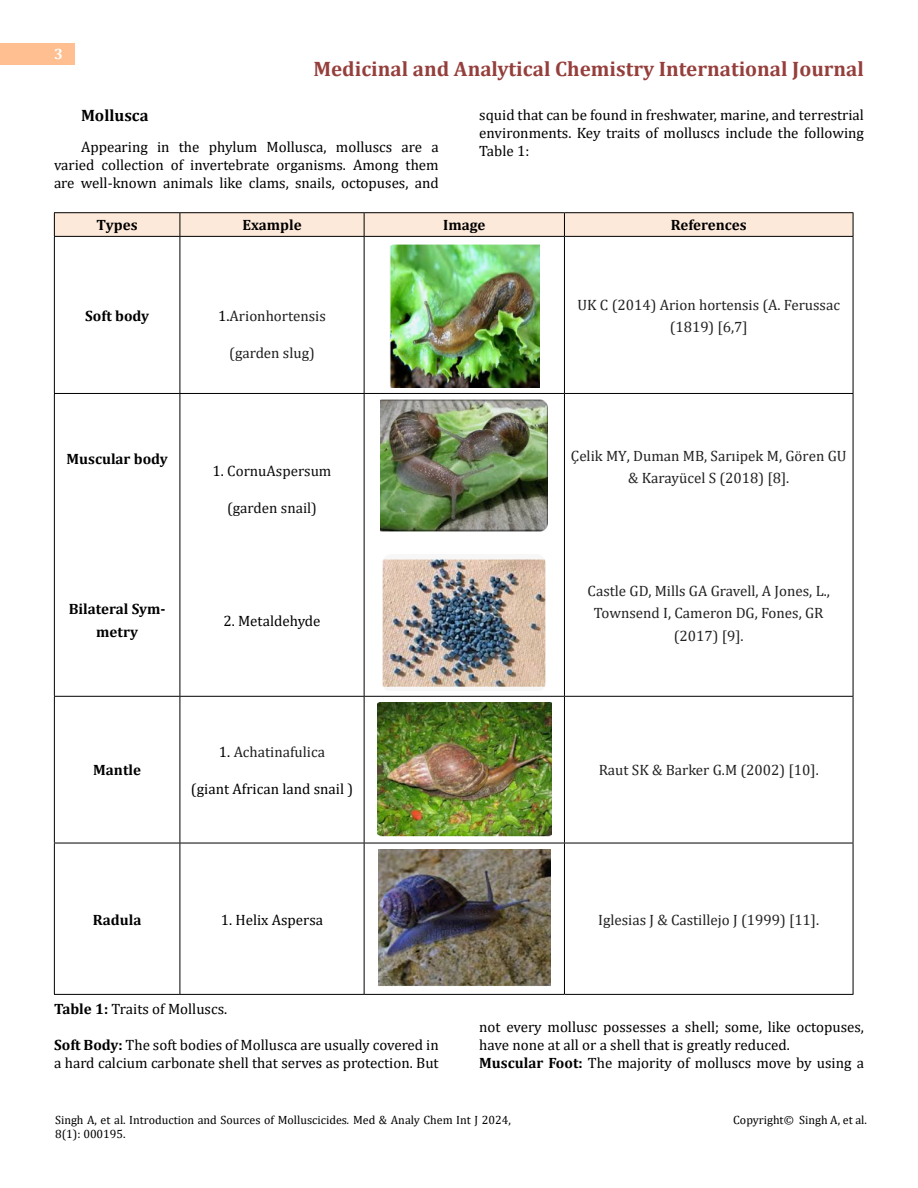
<style>
.page{position:relative;width:918px;height:1188px;background:#fff}
.page>*{position:absolute;margin:0;border:0;box-sizing:border-box;transform-origin:0 0}
.t1{font:700 21px "Cambria";color:#953f3c}
.t2{font:700 16.5px "Cambria";color:#000}
.t3{font:15px/18px "Cambria";color:#000;text-align:justify}
.t4{font:15px/22.5px "Cambria";color:#222;text-align:center}
.t5{font:700 15px/22.5px "Cambria";color:#000;text-align:center}
.t6{font:15px "Cambria";color:#1f1f1f}
.t7{font:15px "Cambria";color:#0d0d0d}
.t8{font:700 15px "Cambria";color:#fff}
.t9{font:12px/14.4px "Cambria";color:#000}
.s1{color:#000}
.s2{font-weight:700}
.s3{font-style:italic}
</style>
<div class="page">
<div style="left:0;top:43px;width:75px;height:21px;background:#ffbf91"></div>
<hr style="left:54px;top:212px;width:126px;height:1px;background:#000">
<hr style="left:180px;top:212px;width:184px;height:1px;background:#000">
<hr style="left:364px;top:212px;width:200px;height:1px;background:#000">
<hr style="left:564px;top:212px;width:289px;height:1px;background:#000">
<svg style="left:54px;top:213px;width:800px;height:23px;background:#f8e4d4"></svg>
<hr style="left:54px;top:236px;width:126px;height:1px;background:#000">
<hr style="left:54px;top:237px;width:1px;height:156px;background:#000">
<hr style="left:180px;top:236px;width:184px;height:1px;background:#000">
<hr style="left:180px;top:237px;width:1px;height:156px;background:#000">
<hr style="left:364px;top:236px;width:200px;height:1px;background:#000">
<hr style="left:364px;top:237px;width:1px;height:156px;background:#000">
<hr style="left:564px;top:236px;width:289px;height:1px;background:#000">
<hr style="left:564px;top:237px;width:1px;height:156px;background:#000">
<hr style="left:853px;top:237px;width:1px;height:156px;background:#000">
<hr style="left:54px;top:393px;width:126px;height:1px;background:#000">
<hr style="left:54px;top:394px;width:1px;height:302px;background:#000">
<hr style="left:180px;top:393px;width:184px;height:1px;background:#000">
<hr style="left:180px;top:394px;width:1px;height:302px;background:#000">
<hr style="left:364px;top:393px;width:200px;height:1px;background:#000">
<hr style="left:364px;top:394px;width:1px;height:302px;background:#000">
<hr style="left:564px;top:393px;width:289px;height:1px;background:#000">
<hr style="left:564px;top:394px;width:1px;height:302px;background:#000">
<hr style="left:853px;top:394px;width:1px;height:302px;background:#000">
<hr style="left:54px;top:696px;width:126px;height:1px;background:#000">
<hr style="left:54px;top:697px;width:1px;height:146px;background:#000">
<hr style="left:180px;top:696px;width:184px;height:1px;background:#000">
<hr style="left:180px;top:697px;width:1px;height:146px;background:#000">
<hr style="left:364px;top:696px;width:200px;height:1px;background:#000">
<hr style="left:364px;top:697px;width:1px;height:146px;background:#000">
<hr style="left:564px;top:696px;width:289px;height:1px;background:#000">
<hr style="left:564px;top:697px;width:1px;height:146px;background:#000">
<hr style="left:853px;top:697px;width:1px;height:146px;background:#000">
<hr style="left:54px;top:843px;width:126px;height:1px;background:#000">
<hr style="left:54px;top:843px;width:1px;height:151px;background:#000">
<hr style="left:180px;top:843px;width:184px;height:1px;background:#000">
<hr style="left:180px;top:843px;width:1px;height:151px;background:#000">
<hr style="left:364px;top:843px;width:200px;height:1px;background:#000">
<hr style="left:364px;top:843px;width:1px;height:151px;background:#000">
<hr style="left:564px;top:843px;width:289px;height:1px;background:#000">
<hr style="left:564px;top:843px;width:1px;height:151px;background:#000">
<hr style="left:853px;top:843px;width:1px;height:151px;background:#000">
<hr style="left:54px;top:994px;width:126px;height:1px;background:#000">
<hr style="left:180px;top:994px;width:184px;height:1px;background:#000">
<hr style="left:364px;top:994px;width:200px;height:1px;background:#000">
<hr style="left:564px;top:994px;width:289px;height:1px;background:#000">
<img style="left:390px;top:244px;width:149px;height:143px">
<img style="left:381px;top:399px;width:167px;height:133px">
<img style="left:383px;top:559px;width:163px;height:128px">
<img style="left:377px;top:702px;width:175px;height:135px">
<img style="left:378px;top:849px;width:173px;height:137px">
<p class="t8" style="left:54px;top:44px;width:10px">3</p>
<h1 class="t1" style="left:313px;top:54px;width:552px">Medicinal and Analytical Chemistry International Journal</h1>
<p class="t2" style="left:81px;top:104px;width:69px">Mollusca</p>
<p class="t3" style="left:54px;top:138px;width:386px;text-indent:27px">Appearing in the phylum Mollusca, molluscs are a varied collection of invertebrate organisms. Among them are well-known animals like clams, snails, octopuses, and</p>
<p class="t3" style="left:479px;top:105px;width:386px">squid that can be found in freshwater, marine, and terrestrial environments. Key traits of molluscs include the following Table 1:</p>
<p class="t5" style="left:97px;top:214px;width:42px">Types</p>
<p class="t5" style="left:242px;top:214px;width:61px">Example</p>
<p class="t5" style="left:443px;top:214px;width:44px">Image</p>
<p class="t5" style="left:671px;top:214px;width:77px">References</p>
<p class="t5" style="left:85px;top:304px;width:65px">Soft body</p>
<p class="t6" style="left:218px;top:307px;width:109px"><span class="s1">1.</span>Arionhortensis</p>
<p class="t6" style="left:229px;top:344px;width:87px">(garden slug)</p>
<p class="t5" style="left:66px;top:448px;width:103px">Muscular body</p>
<p class="t5" style="left:69px;top:598px;width:98px">Bilateral Sym&shy;metry</p>
<p class="t7" style="left:213px;top:462px;width:120px"><span class="s1">1.</span> CornuAspersum</p>
<p class="t7" style="left:227px;top:499px;width:91px">(garden snail)</p>
<p class="t3" style="left:223px;top:612px;width:99px">2. Metaldehyde</p>
<p class="t5" style="left:93px;top:759px;width:49px">Mantle</p>
<p class="t6" style="left:219px;top:743px;width:108px"><span class="s1">1.</span> Achatinafulica</p>
<p class="t3" style="left:191px;top:780px;width:164px">(giant African land snail )</p>
<p class="t4" style="left:578px;top:293px;width:264px">UK C (2014) Arion hortensis (A. Ferussac (1819) [6,7]</p>
<p class="t4" style="left:571px;top:444px;width:277px">Çelik MY, Duman MB, Sarıipek M, Gören GU &amp; Karayücel S (2018) [8].</p>
<p class="t4" style="left:588px;top:579px;width:244px">Castle GD, Mills GA Gravell, A Jones, L.,<br>Townsend I, Cameron DG, Fones, GR (2017) [9].</p>
<p class="t4" style="left:599px;top:759px;width:222px">Raut SK &amp; Barker G.M (2002) [10].</p>
<p class="t5" style="left:93px;top:908px;width:50px">Radula</p>
<p class="t3" style="left:221px;top:910px;width:104px">1. Helix Aspersa</p>
<p class="t4" style="left:598px;top:908px;width:223px">Iglesias J &amp; Castillejo J (1999) [11].</p>
<p class="t3" style="left:54px;top:999px;width:175px"><span class="s2">Table 1:</span> Traits of Molluscs.</p>
<p class="t3" style="left:54px;top:1035px;width:386px"><span class="s2">Soft Body:</span> The soft bodies of Mollusca are usually covered in a hard calcium carbonate shell that serves as protection. But</p>
<p class="t3" style="left:479px;top:1017px;width:386px;text-align:left">not every mollusc possesses a shell; some, like octopuses, have none at all or a shell that is greatly reduced.<br><span class="s2">Muscular Foot:</span> The majority of molluscs move by using a</p>
<p class="t9" style="left:55px;top:1112px;width:457px">Singh A, et al. Introduction and Sources of Molluscicides<span class="s3">.</span> Med &amp; Analy Chem Int J 2024,<br>8(1): 000195.</p>
<p class="t9" style="left:733px;top:1112px;width:135px">Copyright© Singh A, et al.</p>
</div>
